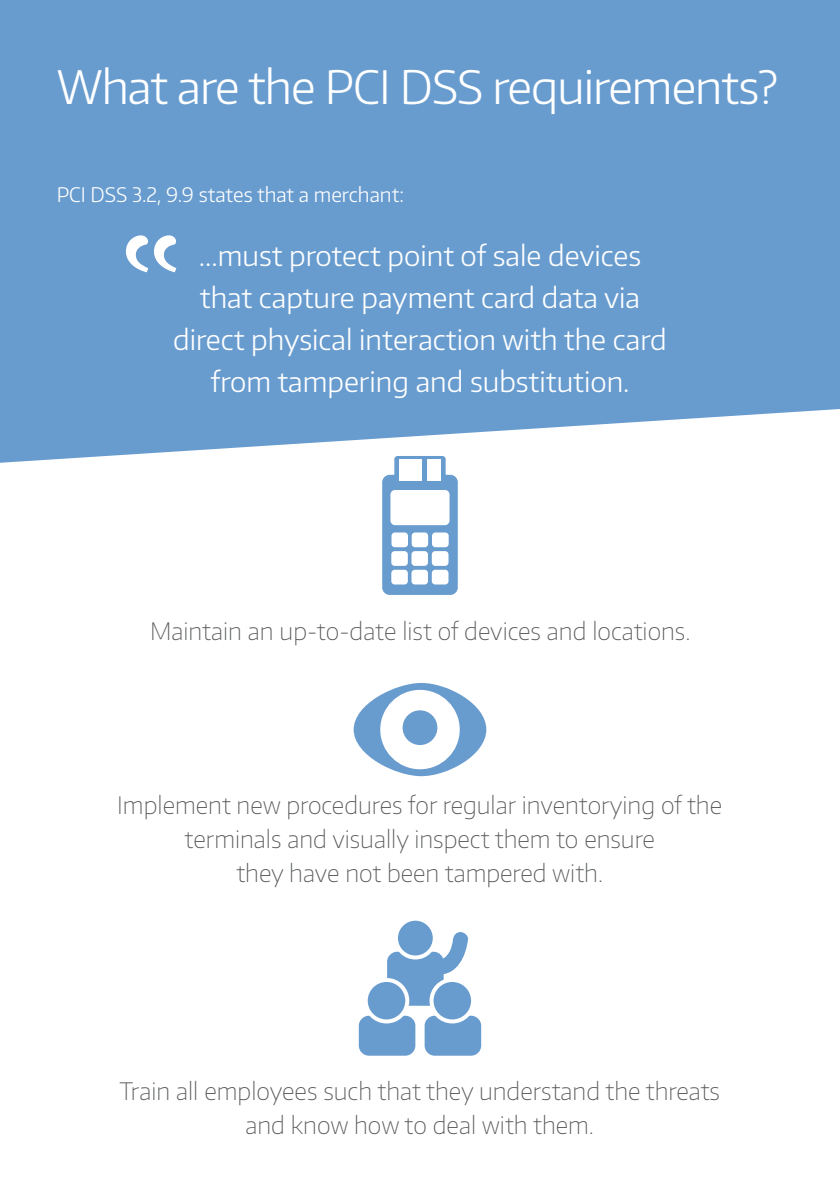
<style>
.page{position:relative;width:840px;height:1191px;background:#fff}
.page>*{position:absolute;margin:0;border:0;box-sizing:border-box;transform-origin:0 0}
.t1{font:300 46px "Encode Sans";letter-spacing:-.02em;color:#fff}
.t2{font:300 28px/42px "Encode Sans";color:#fff;text-align:center}
.t3{font:100 24px/34px "Encode Sans";color:#57585a;text-align:center}
.t4{font:300 20px "Encode Sans";color:#fff}
</style>
<div class="page">
<div style="left:0;top:0;width:839px;height:409px;background:#689ccf"></div>
<svg style="left:0;top:409px;width:839px;height:275px"></svg>
<div style="left:382px;top:475px;width:75px;height:120px;background:#689ccf;border-radius:7px"></div>
<div style="left:390px;top:490px;width:59px;height:35px;background:#fff;border-radius:5px"></div>
<div style="left:391px;top:532px;width:17px;height:15px;background:#fff;border-radius:3px"></div>
<div style="left:432px;top:532px;width:16px;height:15px;background:#fff;border-radius:3px"></div>
<div style="left:411px;top:532px;width:17px;height:15px;background:#fff;border-radius:3px"></div>
<div style="left:391px;top:551px;width:16px;height:15px;background:#fff;border-radius:3px"></div>
<div style="left:431px;top:551px;width:17px;height:15px;background:#fff;border-radius:3px"></div>
<div style="left:411px;top:551px;width:16px;height:15px;background:#fff;border-radius:3px"></div>
<div style="left:391px;top:570px;width:16px;height:14px;background:#fff;border-radius:3px"></div>
<div style="left:431px;top:570px;width:17px;height:14px;background:#fff;border-radius:3px"></div>
<div style="left:411px;top:570px;width:16px;height:14px;background:#fff;border-radius:3px"></div>
<div style="left:394px;top:456px;width:51px;height:31px;background:#689ccf;border-radius:3px"></div>
<div style="left:399px;top:459px;width:23px;height:22px;background:#fff"></div>
<div style="left:427px;top:459px;width:13px;height:22px;background:#fff"></div>
<div style="left:387px;top:951px;width:56px;height:54px;background:#689ccf;border-radius:10px"></div>
<div style="left:396px;top:918px;width:38px;height:39px;background:#689ccf;border-radius:50%"></div>
<div style="left:394px;top:916px;width:42px;height:43px;border:4px solid #fff;border-radius:50%"></div>
<svg style="left:427px;top:932px;width:41px;height:43px"></svg>
<div style="left:358px;top:1015px;width:57px;height:40px;background:#689ccf;border-radius:10px"></div>
<div style="left:365px;top:980px;width:42px;height:41px;background:#689ccf;border-radius:50%"></div>
<div style="left:363px;top:978px;width:46px;height:45px;border:4px solid #fff;border-radius:50%"></div>
<div style="left:424px;top:1015px;width:57px;height:40px;background:#689ccf;border-radius:10px"></div>
<div style="left:431px;top:980px;width:42px;height:41px;background:#689ccf;border-radius:50%"></div>
<div style="left:429px;top:978px;width:46px;height:45px;border:4px solid #fff;border-radius:50%"></div>
<div style="left:353px;top:683px;width:133px;height:93px;background:#689ccf;border-radius:50%"></div>
<div style="left:380px;top:690px;width:79px;height:79px;background:#fff;border-radius:50%"></div>
<div style="left:402px;top:710px;width:35px;height:35px;background:#689ccf;border-radius:50%"></div>
<div style="left:126px;top:235px;width:50px;height:37px;background:#689ccf"></div>
<p class="t1" style="left:57px;top:57px;width:722px">What are the PCI DSS requirements?</p>
<p class="t4" style="left:57px;top:181px;width:348px">PCI DSS 3.2, 9.9 states that a merchant:</p>
<p class="t2" style="left:173px;top:234px;width:494px">...must protect point of sale devices that capture payment card data via direct physical interaction with the card from tampering and substitution.</p>
<p class="t3" style="left:150px;top:613px;width:541px">Maintain an up-to-date list of devices and locations.</p>
<p class="t3" style="left:117px;top:787px;width:606px">Implement new procedures for regular inventorying of the terminals and visually inspect them to ensure<br>they have not been tampered with.</p>
<p class="t3" style="left:119px;top:1073px;width:601px">Train all employees such that they understand the threats</p>
<p class="t3" style="left:245px;top:1107px;width:350px">and know how to deal with them.</p>
</div>
